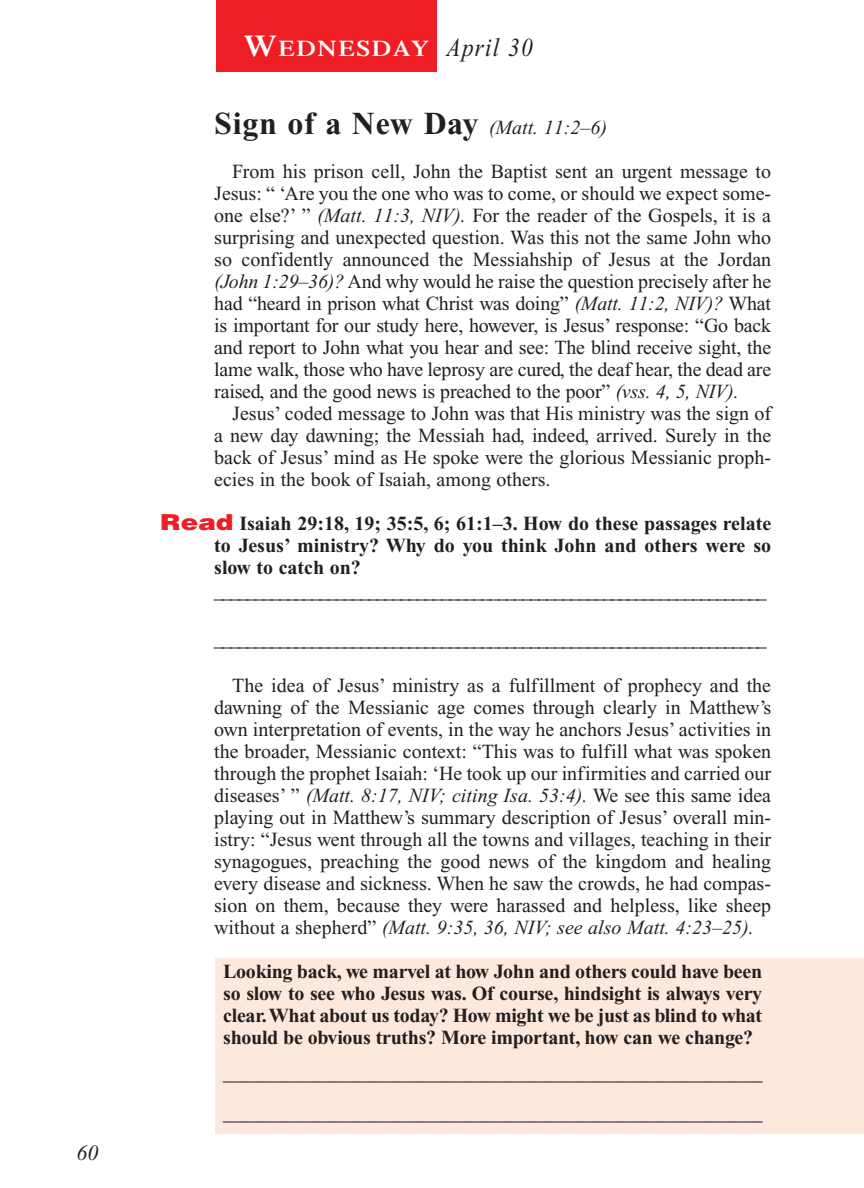
<style>
.page{position:relative;width:864px;height:1188px;background:#fff}
.page>*{position:absolute;margin:0;border:0;box-sizing:border-box;transform-origin:0 0}
.t1{font:700 32px "Times New Roman";letter-spacing:.025em;color:#231f20}
.t2{font:600 22.4px "Times";letter-spacing:.065em;color:#fff;scale:1.1 1}
.t3{font:italic 22px "Times New Roman";color:#231f20}
.t4{font:20px/22px "Times New Roman";color:#231f20;text-align:justify}
.t5{font:700 20px/22px "Times New Roman";letter-spacing:-.015em;color:#231f20;text-align:justify}
.t6{font:italic 20px "Times New Roman";color:#231f20}
.s1{font-size:30px}
.s2{font-family:"Times New Roman";font-weight:400;font-style:italic;font-size:26px;color:#231f20}
.s3{font-weight:400;font-style:italic;font-size:20px}
.s4{font-style:italic}
.s5{font-family:"Helvetica";font-weight:900;font-size:22px;color:#ee1e24}
</style>
<div class="page">
<div style="left:215px;top:959px;width:649px;height:175px;background:#fde8dd"></div>
<div style="left:216px;top:0;width:220px;height:71px;background:#ee1e24"></div>
<p class="t3" style="left:77px;top:1145px;width:23px">60</p>
<p class="t2" style="left:244px;top:40px;width:264px"><span class="s1">W</span>EDNESDAY <span class="s2">April 30</span></p>
<h1 class="t1" style="left:214px;top:113px;width:394px">Sign of a New Day <span class="s3">(Matt. 11:2–6)</span></h1>
<p class="t4" style="left:214px;top:162px;width:559px;text-indent:18px">From his prison cell, John the Baptist sent an urgent message to Jesus: “ ‘Are you the one who was to come, or should we expect some&shy;one else?’ ” <span class="s4">(Matt. 11:3, NIV).</span> For the reader of the Gospels, it is a surprising and unexpected question. Was this not the same John who so confidently announced the Messiahship of Jesus at the Jordan <span class="s4">(John 1:29–36)?</span> And why would he raise the question precisely after he had “heard in prison what Christ was doing” <span class="s4">(Matt. 11:2, NIV)?</span> What is important for our study here, however, is Jesus’ response: “Go back and report to John what you hear and see: The blind receive sight, the lame walk, those who have leprosy are cured, the deaf hear, the dead are raised, and the good news is preached to the poor” <span class="s4">(vss. 4, 5, NIV).</span></p>
<p class="t4" style="left:214px;top:404px;width:559px;text-indent:18px">Jesus’ coded message to John was that His ministry was the sign of a new day dawning; the Messiah had, indeed, arrived. Surely in the back of Jesus’ mind as He spoke were the glorious Messianic proph&shy;ecies in the book of Isaiah, among others.</p>
<p class="t5" style="left:214px;top:514px;width:559px;text-indent:-54px"><span class="s5">Read</span> Isaiah 29:18, 19; 35:5, 6; 61:1–3. How do these passages relate to Jesus’ ministry? Why do you think John and others were so slow to catch on?</p>
<p class="t6" style="left:214px;top:584px;width:554px">____________________________________________________________________</p>
<p class="t6" style="left:214px;top:632px;width:554px">____________________________________________________________________</p>
<p class="t4" style="left:214px;top:676px;width:559px;text-indent:18px">The idea of Jesus’ ministry as a fulfillment of prophecy and the dawning of the Messianic age comes through clearly in Matthew’s own interpretation of events, in the way he anchors Jesus’ activities in the broader, Messianic context: “This was to fulfill what was spoken through the prophet Isaiah: ‘He took up our infirmities and carried our diseases’ ” <span class="s4">(Matt. 8:17, NIV; citing Isa. 53:4).</span> We see this same idea playing out in Matthew’s summary description of Jesus’ overall min&shy;istry: “Jesus went through all the towns and villages, teaching in their synagogues, preaching the good news of the kingdom and healing every disease and sickness. When he saw the crowds, he had compas&shy;sion on them, because they were harassed and helpless, like sheep without a shepherd” <span class="s4">(Matt. 9:35, 36, NIV; see also Matt. 4:23–25).</span></p>
<p class="t5" style="left:223px;top:962px;width:541px">Looking back, we marvel at how John and others could have been so slow to see who Jesus was. Of course, hindsight is always very clear.What about us today? How might we be just as blind to what should be obvious truths? More important, how can we change?</p>
<p class="t5" style="left:223px;top:1055px;width:541px;line-height:40px">_____________________________________________________ _____________________________________________________</p>
</div>
